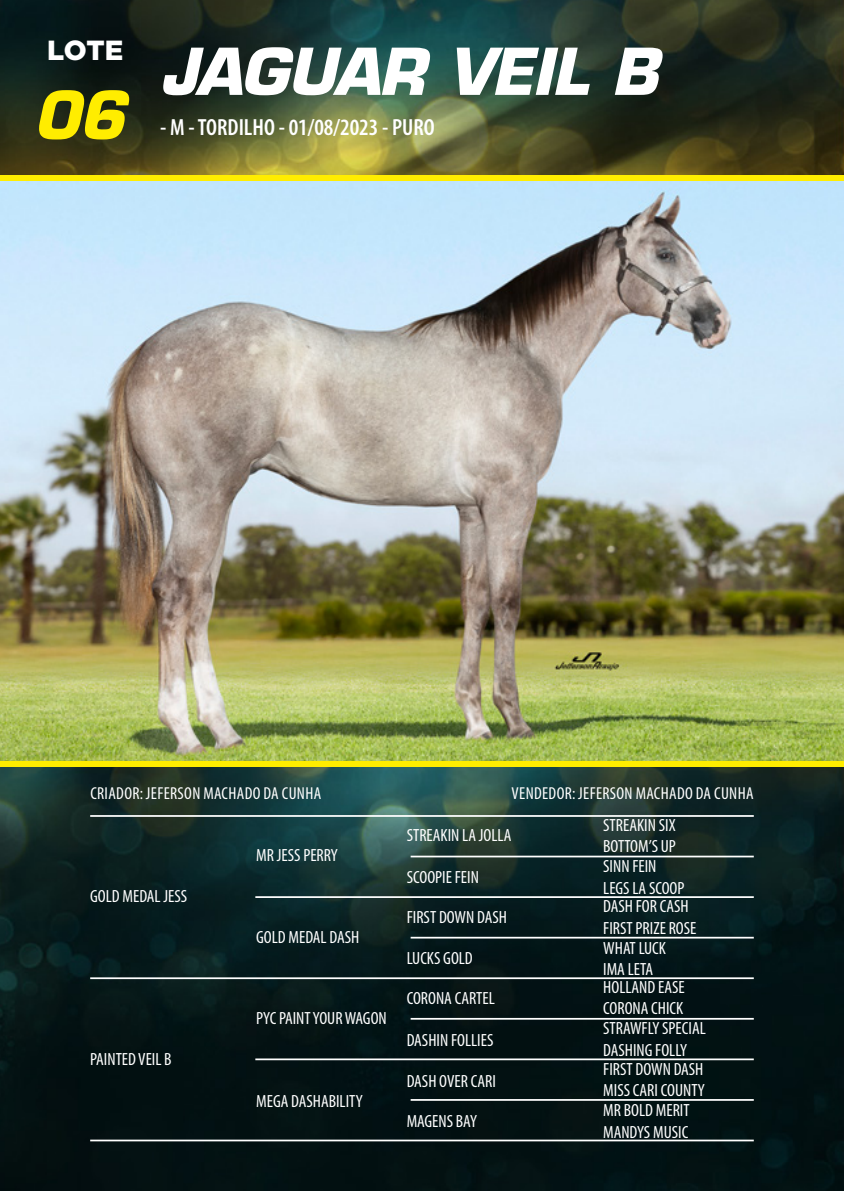
<style>
.page{position:relative;width:844px;height:1191px;background:#fff}
.page>*{position:absolute;margin:0;border:0;box-sizing:border-box;transform-origin:0 0}
.t1{font:italic 700 64.75px "Eurostile";color:#ffed00}
.t2{font:italic 700 63px "Eurostile";letter-spacing:-.025em;color:#fff}
.t3{font:900 27.65px "Gotham";color:#fff}
.t4{font:600 condensed 23.45px "Myriad Pro";color:#fff}
.t5{font:condensed 17.68px "Myriad Pro";color:#fff}
.t6{font:condensed 17.32px "Myriad Pro";letter-spacing:.02em;color:#fff}
</style>
<div class="page">
<img style="left:0;top:0;width:843px;height:1191px">
<hr style="left:90px;top:815px;width:663px;height:2px;background:#fff">
<hr style="left:90px;top:1139px;width:663px;height:2px;background:#fff">
<hr style="left:410px;top:1099px;width:343px;height:1px;background:#fff">
<hr style="left:255px;top:1058px;width:498px;height:2px;background:#fff">
<hr style="left:410px;top:1018px;width:343px;height:1px;background:#fff">
<hr style="left:90px;top:977px;width:663px;height:2px;background:#fff">
<hr style="left:410px;top:936px;width:343px;height:2px;background:#fff">
<hr style="left:255px;top:896px;width:498px;height:2px;background:#fff">
<hr style="left:410px;top:855px;width:343px;height:2px;background:#fff">
<img style="left:0;top:181px;width:843px;height:580px">
<div style="left:0;top:176px;width:843px;height:5px;background:#ffed00"></div>
<div style="left:0;top:761px;width:843px;height:5px;background:#ffed00"></div>
<h3 class="t3" style="left:47px;top:34px;width:77px">LOTE</h3>
<h1 class="t1" style="left:33px;top:75px;width:93px">06</h1>
<h2 class="t2" style="left:159px;top:33px;width:499px">JAGUAR VEIL B</h2>
<h3 class="t4" style="left:160px;top:113px;width:276px">- M - TORDILHO - 01/08/2023 - PURO</h3>
<p class="t6" style="left:90px;top:783px;width:232px">CRIADOR: JEFERSON MACHADO DA CUNHA</p>
<p class="t6" style="left:511px;top:783px;width:243px">VENDEDOR: JEFERSON MACHADO DA CUNHA</p>
<p class="t5" style="left:90px;top:886px;width:98px">GOLD MEDAL JESS</p>
<p class="t5" style="left:90px;top:1048px;width:83px">PAINTED VEIL B</p>
<p class="t5" style="left:256px;top:844px;width:83px">MR JESS PERRY</p>
<p class="t5" style="left:256px;top:927px;width:104px">GOLD MEDAL DASH</p>
<p class="t5" style="left:256px;top:1007px;width:132px">PYC PAINT YOUR WAGON</p>
<p class="t5" style="left:256px;top:1090px;width:108px">MEGA DASHABILITY</p>
<p class="t5" style="left:406px;top:824px;width:106px">STREAKIN LA JOLLA</p>
<p class="t5" style="left:406px;top:866px;width:74px">SCOOPIE FEIN</p>
<p class="t5" style="left:406px;top:906px;width:102px">FIRST DOWN DASH</p>
<p class="t5" style="left:406px;top:947px;width:68px">LUCKS GOLD</p>
<p class="t5" style="left:406px;top:987px;width:89px">CORONA CARTEL</p>
<p class="t5" style="left:406px;top:1029px;width:88px">DASHIN FOLLIES</p>
<p class="t5" style="left:406px;top:1070px;width:91px">DASH OVER CARI</p>
<p class="t5" style="left:406px;top:1110px;width:72px">MAGENS BAY</p>
<p class="t5" style="left:603px;top:814px;width:74px">STREAKIN SIX</p>
<p class="t5" style="left:603px;top:835px;width:74px">BOTTOM’S UP</p>
<p class="t5" style="left:603px;top:855px;width:55px">SINN FEIN</p>
<p class="t5" style="left:603px;top:877px;width:83px">LEGS LA SCOOP</p>
<p class="t5" style="left:603px;top:896px;width:87px">DASH FOR CASH</p>
<p class="t5" style="left:603px;top:917px;width:95px">FIRST PRIZE ROSE</p>
<p class="t5" style="left:603px;top:937px;width:64px">WHAT LUCK</p>
<p class="t5" style="left:603px;top:958px;width:51px">IMA LETA</p>
<p class="t5" style="left:603px;top:976px;width:83px">HOLLAND EASE</p>
<p class="t5" style="left:603px;top:997px;width:81px">CORONA CHICK</p>
<p class="t5" style="left:603px;top:1017px;width:104px">STRAWFLY SPECIAL</p>
<p class="t5" style="left:603px;top:1039px;width:85px">DASHING FOLLY</p>
<p class="t5" style="left:603px;top:1058px;width:102px">FIRST DOWN DASH</p>
<p class="t5" style="left:603px;top:1079px;width:103px">MISS CARI COUNTY</p>
<p class="t5" style="left:603px;top:1099px;width:88px">MR BOLD MERIT</p>
<p class="t5" style="left:603px;top:1121px;width:86px">MANDYS MUSIC</p>
</div>
